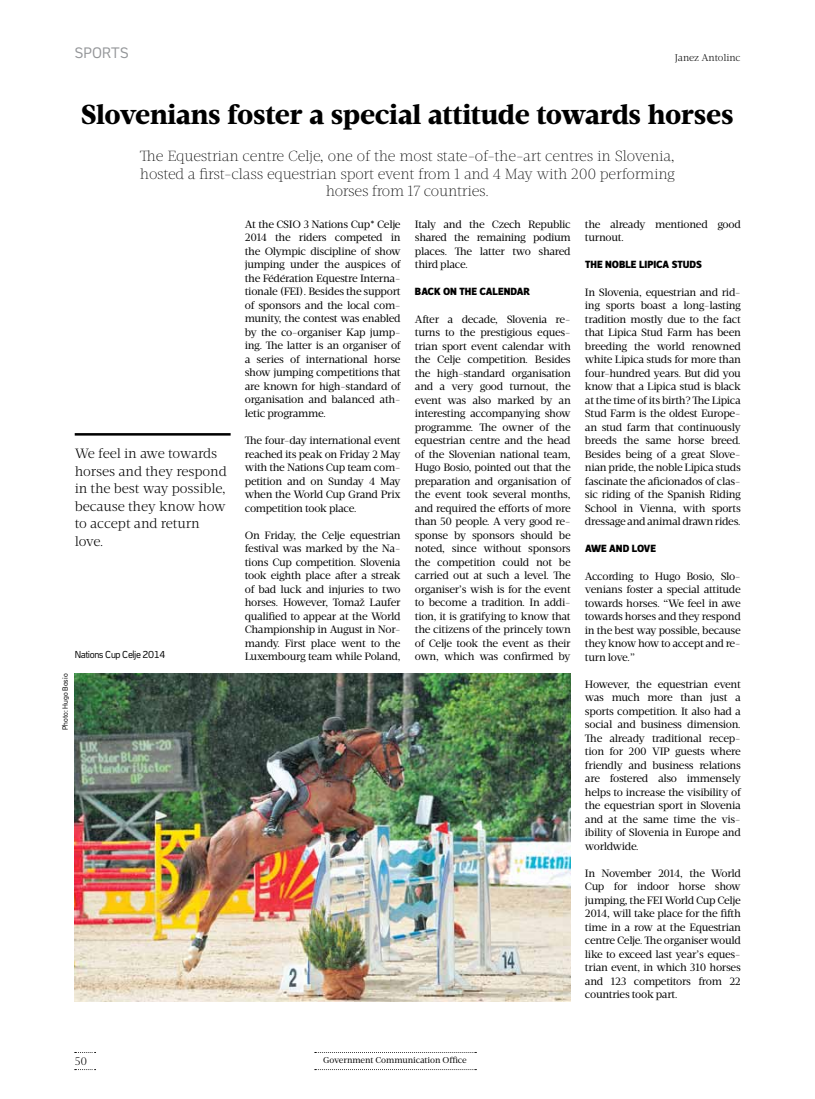
<style>
.page{position:relative;width:815px;height:1099px;background:#fff}
.page>*{position:absolute;margin:0;border:0;box-sizing:border-box;transform-origin:0 0}
.t1{font:900 28.12px "Velino Text";letter-spacing:-.01em;color:#000}
.t2{font:100 15px/17.5px "Velino Text";letter-spacing:-.015em;color:#000;text-align:center}
.t3{font:15px "Copy";color:#939598}
.t4{font:300 13.75px/17.5px "Velino Text";letter-spacing:-.01em;color:#000}
.t5{font:300 11.25px "Velino Text";color:#000}
.t6{font:10.88px/13.5px "Velino Text";letter-spacing:-.025em;color:#000;text-align:justify}
.t7{font:900 10.62px "Velino Sans";letter-spacing:-.005em;color:#000}
.t8{font:10px "Copy";letter-spacing:-.04em;color:#000}
.t9{font:300 10px "Velino Text";letter-spacing:-.01em;color:#000}
.t10{font:8.75px "Velino Text";letter-spacing:-.005em;color:#000}
.t11{font:7.5px "Copy";color:#000}
</style>
<div class="page">
<svg style="left:315px;top:1052px;width:161px;height:1px"></svg>
<svg style="left:315px;top:1069px;width:161px;height:1px"></svg>
<svg style="left:75px;top:1052px;width:21px;height:1px"></svg>
<svg style="left:75px;top:1069px;width:21px;height:1px"></svg>
<img style="left:74px;top:673px;width:496px;height:328px">
<hr style="left:75px;top:433px;width:156px;height:2px;background:#000">
<h2 class="t3" style="left:74px;top:44px;width:28px">SPORTS</h2>
<p class="t9" style="left:675px;top:51px;width:67px">Janez Antolinc</p>
<h1 class="t1" style="left:81px;top:97px;width:654px">Slovenians foster a special attitude towards horses</h1>
<h2 class="t2" style="left:140px;top:147px;width:537px">The Equestrian centre Celje, one of the most state-of-the-art centres in Slovenia, hosted a first-class equestrian sport event from 1 and 4 May with 200 performing horses from 17 countries.</h2>
<p class="t4" style="left:75px;top:445px;width:154px">We feel in awe towards horses and they respond in the best way possible, because they know how to accept and return love.</p>
<p class="t8" style="left:75px;top:649px;width:92px">Nations Cup Celje 2014</p>
<p class="t11" style="left:61px;top:730px;width:58px;rotate:-90deg">Photo: Hugo Bosio</p>
<p class="t6" style="left:245px;top:218px;width:157px">At the CSIO 3 Nations Cup* Celje 2014 the riders competed in the Olympic discipline of show jumping under the auspices of the Fédération Equestre Interna&shy;tionale (FEI). Besides the support of sponsors and the local com&shy;munity, the contest was enabled by the co-organiser Kap jump&shy;ing. The latter is an organiser of a series of international horse show jumping competitions that are known for high-standard of organisation and balanced ath&shy;letic programme.</p>
<p class="t6" style="left:245px;top:433px;width:157px">The four-day international event reached its peak on Friday 2 May with the Nations Cup team com&shy;petition and on Sunday 4 May when the World Cup Grand Prix competition took place.</p>
<p class="t6" style="left:245px;top:528px;width:157px">On Friday, the Celje equestrian festival was marked by the Na&shy;tions Cup competition. Slovenia took eighth place after a streak of bad luck and injuries to two horses. However, Tomaž Laufer qualified to appear at the World Championship in August in Nor&shy;mandy. First place went to the Luxembourg team while Poland,</p>
<p class="t6" style="left:415px;top:217px;width:157px">Italy and the Czech Republic shared the remaining podium places. The latter two shared third place.</p>
<p class="t7" style="left:415px;top:285px;width:116px">BACK ON THE CALENDAR</p>
<p class="t6" style="left:415px;top:312px;width:157px">After a decade, Slovenia re&shy;turns to the prestigious eques&shy;trian sport event calendar with the Celje competition. Besides the high-standard organisation and a very good turnout, the event was also marked by an interesting accompanying show programme. The owner of the equestrian centre and the head of the Slovenian national team, Hugo Bosio, pointed out that the preparation and organisation of the event took several months, and required the efforts of more than 50 people. A very good re&shy;sponse by sponsors should be noted, since without sponsors the competition could not be carried out at such a level. The organiser’s wish is for the event to become a tradition. In addi&shy;tion, it is gratifying to know that the citizens of the princely town of Celje took the event as their own, which was confirmed by</p>
<p class="t6" style="left:585px;top:217px;width:157px">the already mentioned good turnout.</p>
<p class="t7" style="left:585px;top:258px;width:118px">THE NOBLE LIPICA STUDS</p>
<p class="t6" style="left:585px;top:285px;width:157px">In Slovenia, equestrian and rid&shy;ing sports boast a long-lasting tradition mostly due to the fact that Lipica Stud Farm has been breeding the world renowned white Lipica studs for more than four-hundred years. But did you know that a Lipica stud is black at the time of its birth? The Lipica Stud Farm is the oldest Europe&shy;an stud farm that continuously breeds the same horse breed.<br>Besides being of a great Slove&shy;nian pride, the noble Lipica studs fascinate the aficionados of clas&shy;sic riding of the Spanish Riding School in Vienna, with sports dressage and animal drawn rides.</p>
<p class="t7" style="left:585px;top:542px;width:73px">AWE AND LOVE</p>
<p class="t6" style="left:585px;top:569px;width:157px">According to Hugo Bosio, Slo&shy;venians foster a special attitude towards horses. “We feel in awe towards horses and they respond in the best way possible, because they know how to accept and re&shy;turn love.”</p>
<p class="t6" style="left:585px;top:677px;width:157px">However, the equestrian event was much more than just a sports competition. It also had a social and business dimension.<br>The already traditional recep&shy;tion for 200 VIP guests where friendly and business relations are fostered also immensely helps to increase the visibility of the equestrian sport in Slovenia and at the same time the vis&shy;ibility of Slovenia in Europe and worldwide.</p>
<p class="t6" style="left:585px;top:866px;width:157px">In November 2014, the World Cup for indoor horse show jumping, the FEI World Cup Celje 2014, will take place for the fifth time in a row at the Equestrian centre Celje. The organiser would like to exceed last year’s eques&shy;trian event, in which 310 horses and 123 competitors from 22 countries took part.</p>
<p class="t5" style="left:75px;top:1054px;width:14px">50</p>
<p class="t10" style="left:323px;top:1055px;width:145px">Government Communication Office</p>
</div>
